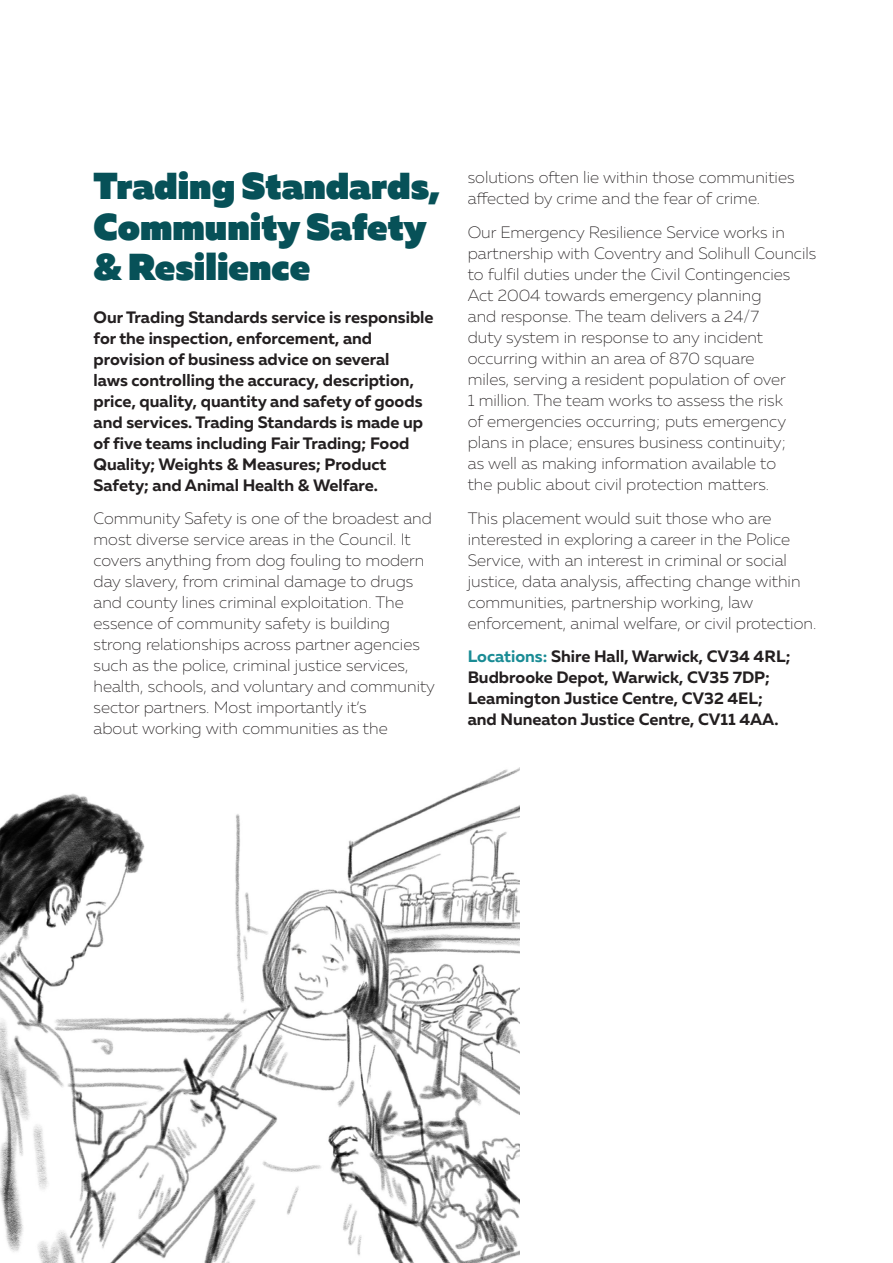
<style>
.page{position:relative;width:893px;height:1263px;background:#fff}
.page>*{position:absolute;margin:0;border:0;box-sizing:border-box;transform-origin:0 0}
.t1{font:800 37.5px/40.5px "Muller";color:#075158}
.t2{font:200 16.5px/21px "Muller";color:#231f20}
.t3{font:700 16.5px/21px "Muller";color:#231f20}
.s1{color:#1a8c95}
</style>
<div class="page">
<img style="left:0;top:767px;width:520px;height:496px">
<p class="t1" style="left:94px;top:167px;width:348px">Trading Standards,<br>Community Safety &amp; Resilience</p>
<p class="t3" style="left:94px;top:306px;width:342px">Our Trading Standards service is responsible for the inspection, enforcement, and provision of business advice on several<br>laws controlling the accuracy, description, price, quality, quantity and safety of goods and services. Trading Standards is made up of five teams including Fair Trading; Food Quality; Weights &amp; Measures; Product Safety; and Animal Health &amp; Welfare.</p>
<p class="t2" style="left:94px;top:508px;width:343px">Community Safety is one of the broadest and most diverse service areas in the Council. It covers anything from dog fouling to modern day slavery, from criminal damage to drugs and county lines criminal exploitation. The essence of community safety is building strong relationships across partner agencies such as the police, criminal justice services, health, schools, and voluntary and community sector partners. Most importantly it’s<br>about working with communities as the</p>
<p class="t2" style="left:468px;top:167px;width:328px">solutions often lie within those communities affected by crime and the fear of crime.</p>
<p class="t2" style="left:468px;top:221px;width:350px">Our Emergency Resilience Service works in partnership with Coventry and Solihull Councils to fulfil duties under the Civil Contingencies Act 2004 towards emergency planning<br>and response. The team delivers a 24/7<br>duty system in response to any incident occurring within an area of 870 square<br>miles, serving a resident population of over<br>1 million. The team works to assess the risk<br>of emergencies occurring; puts emergency plans in place; ensures business continuity;<br>as well as making information available to<br>the public about civil protection matters.</p>
<p class="t2" style="left:468px;top:507px;width:350px">This placement would suit those who are interested in exploring a career in the Police Service, with an interest in criminal or social justice, data analysis, affecting change within communities, partnership working, law enforcement, animal welfare, or civil protection.</p>
<p class="t3" style="left:468px;top:646px;width:324px"><span class="s1">Locations:</span> Shire Hall, Warwick, CV34 4RL; Budbrooke Depot, Warwick, CV35 7DP; Leamington Justice Centre, CV32 4EL; and Nuneaton Justice Centre, CV11 4AA.</p>
</div>
